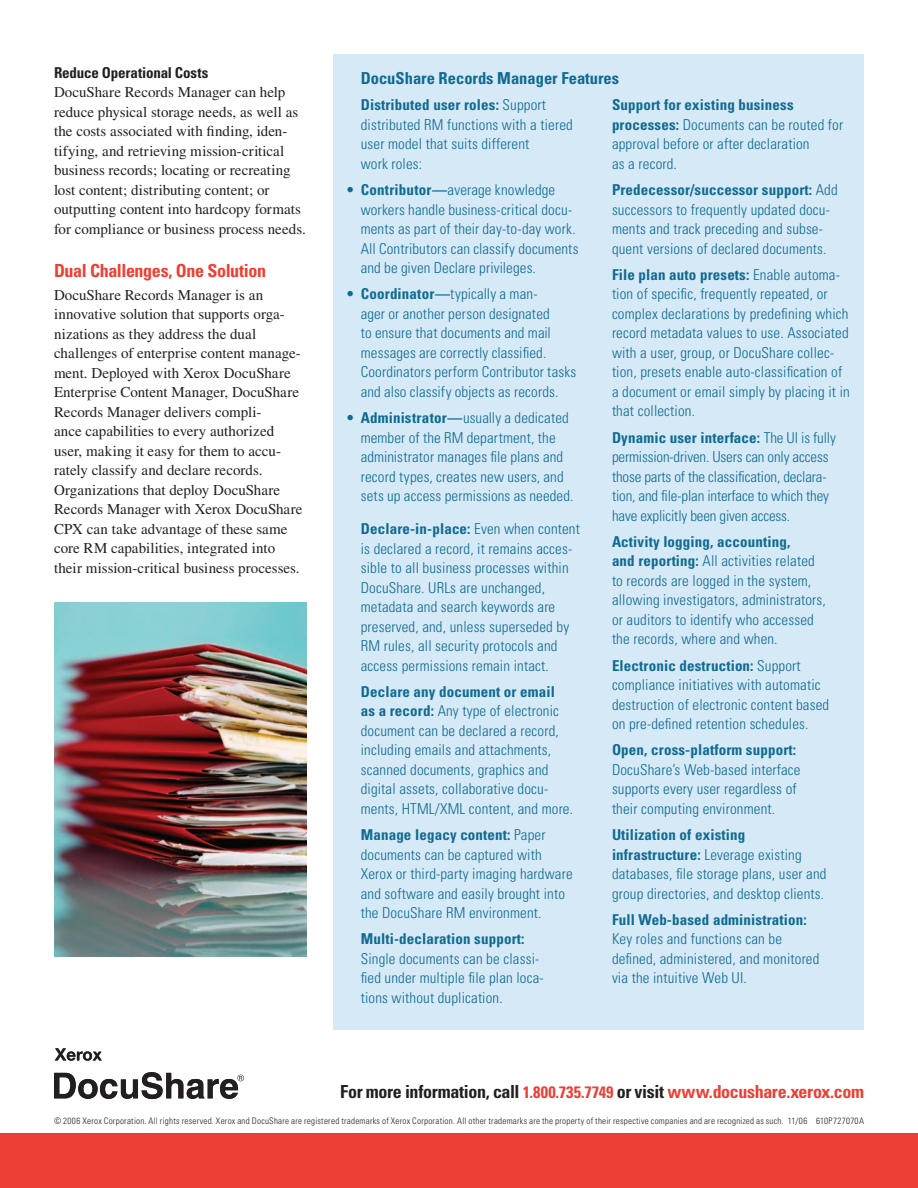
<style>
.page{position:relative;width:918px;height:1188px;background:#fff}
.page>*{position:absolute;margin:0;border:0;box-sizing:border-box;transform-origin:0 0}
.t1{font:700 condensed 18px "Univers";letter-spacing:-.02em;color:#231f20}
.t2{font:700 condensed 18px "Univers";letter-spacing:-.02em;color:#ee3f34}
.t3{font:700 condensed 16.5px "Univers";color:#106b90}
.t4{font:300 condensed 15px/19.5px "Univers";letter-spacing:.01em;color:#106b90}
.t5{font:15px/19.5px "Times";color:#231f20}
.t6{font:300 condensed 15px/19.5px "Univers";letter-spacing:-.01em;color:#106b90}
.t7{font:700 condensed 15px "Univers";letter-spacing:.01em;color:#106b90}
.t8{font:700 condensed 15px "Univers";letter-spacing:-.01em;color:#231f20}
.t9{font:300 condensed 9px "Univers";letter-spacing:.03em;color:#231f20}
.s1{font-weight:700}
.s2{font-size:16.5px;color:#ee3f34}
.s3{color:#ee3f34}
</style>
<div class="page">
<div style="left:0;top:1134px;width:918px;height:54px;background:#ee3f34"></div>
<div style="left:333px;top:54px;width:531px;height:976px;background:#d6e9f7"></div>
<svg style="left:55px;top:1048px;width:47px;height:13px"></svg>
<svg style="left:54px;top:1072px;width:190px;height:27px"></svg>
<img style="left:54px;top:603px;width:252px;height:353px">
<p class="t8" style="left:54px;top:63px;width:156px">Reduce Operational Costs</p>
<p class="t5" style="left:54px;top:83px;width:253px">DocuShare Records Manager can help reduce physical storage needs, as well as the costs associated with finding, iden&shy;tifying, and retrieving mission-critical business records; locating or recreating lost content; distributing content; or outputting content into hardcopy formats for compliance or business process needs.</p>
<p class="t2" style="left:54px;top:259px;width:214px">Dual Challenges, One Solution</p>
<p class="t5" style="left:54px;top:285px;width:250px">DocuShare Records Manager is an innovative solution that supports orga&shy;nizations as they address the dual challenges of enterprise content manage&shy;ment. Deployed with Xerox DocuShare Enterprise Content Manager, DocuShare Records Manager delivers compli-<br>ance capabilities to every authorized user, making it easy for them to accu&shy;rately classify and declare records.<br>Organizations that deploy DocuShare Records Manager with Xerox DocuShare CPX can take advantage of these same core RM capabilities, integrated into their mission-critical business processes.</p>
<p class="t3" style="left:361px;top:68px;width:260px">DocuShare Records Manager Features</p>
<p class="t4" style="left:361px;top:95px;width:214px"><span class="s1">Distributed user roles:</span> Support distributed RM functions with a tiered user model that suits different<br>work roles:</p>
<p class="t4" style="left:361px;top:180px;width:219px"><span class="s1">Contributor—</span>average knowledge workers handle business-critical docu&shy;ments as part of their day-to-day work.<br>All Contributors can classify documents and be given Declare privileges.</p>
<p class="t4" style="left:361px;top:284px;width:217px"><span class="s1">Coordinator—</span>typically a man-<br>ager or another person designated<br>to ensure that documents and mail messages are correctly classified.<br>Coordinators perform Contributor tasks and also classify objects as records.</p>
<p class="t4" style="left:361px;top:408px;width:214px"><span class="s1">Administrator—</span>usually a dedicated member of the RM department, the administrator manages file plans and record types, creates new users, and sets up access permissions as needed.</p>
<p class="t4" style="left:361px;top:519px;width:221px"><span class="s1">Declare-in-place:</span> Even when content is declared a record, it remains acces&shy;sible to all business processes within DocuShare. URLs are unchanged, metadata and search keywords are preserved, and, unless superseded by RM rules, all security protocols and access permissions remain intact.</p>
<p class="t4" style="left:361px;top:682px;width:214px"><span class="s1">Declare any document or email<br>as a record:</span> Any type of electronic document can be declared a record, including emails and attachments, scanned documents, graphics and digital assets, collaborative docu&shy;ments, HTML/XML content, and more.</p>
<p class="t4" style="left:361px;top:825px;width:213px"><span class="s1">Manage legacy content:</span> Paper documents can be captured with Xerox or third-party imaging hardware and software and easily brought into the DocuShare RM environment.</p>
<p class="t7" style="left:361px;top:930px;width:165px">Multi-declaration support:</p>
<p class="t4" style="left:361px;top:949px;width:184px">Single documents can be classi&shy;fied under multiple file plan loca&shy;tions without duplication.</p>
<p class="t4" style="left:612px;top:95px;width:233px"><span class="s1">Support for existing business processes:</span> Documents can be routed for approval before or after declaration<br>as a record.</p>
<p class="t4" style="left:612px;top:180px;width:227px"><span class="s1">Predecessor/successor support:</span> Add successors to frequently updated docu&shy;ments and track preceding and subse&shy;quent versions of declared documents.</p>
<p class="t4" style="left:612px;top:265px;width:239px"><span class="s1">File plan auto presets:</span> Enable automa&shy;tion of specific, frequently repeated, or complex declarations by predefining which record metadata values to use. Associated with a user, group, or DocuShare collec&shy;tion, presets enable auto-classification of a document or email simply by placing it in that collection.</p>
<p class="t6" style="left:612px;top:428px;width:225px"><span class="s1">Dynamic user interface:</span> The UI is fully permission-driven. Users can only access those parts of the classification, declara&shy;tion, and file-plan interface to which they have explicitly been given access.</p>
<p class="t4" style="left:612px;top:532px;width:215px"><span class="s1">Activity logging, accounting,<br>and reporting:</span> All activities related to records are logged in the system, allowing investigators, administrators, or auditors to identify who accessed the records, where and when.</p>
<p class="t4" style="left:612px;top:656px;width:219px"><span class="s1">Electronic destruction:</span> Support compliance initiatives with automatic destruction of electronic content based on pre-defined retention schedules.</p>
<p class="t7" style="left:612px;top:741px;width:186px">Open, cross-platform support:</p>
<p class="t4" style="left:612px;top:760px;width:190px">DocuShare’s Web-based interface supports every user regardless of their computing environment.</p>
<p class="t4" style="left:612px;top:825px;width:216px"><span class="s1">Utilization of existing infrastructure:</span> Leverage existing databases, file storage plans, user and group directories, and desktop clients.</p>
<p class="t7" style="left:612px;top:910px;width:196px">Full Web-based administration:</p>
<p class="t4" style="left:612px;top:929px;width:209px">Key roles and functions can be defined, administered, and monitored via the intuitive Web UI.</p>
<p class="t7" style="left:347px;top:181px;width:8px">•</p>
<p class="t7" style="left:347px;top:285px;width:8px">•</p>
<p class="t7" style="left:347px;top:409px;width:8px">•</p>
<p class="t1" style="left:340px;top:1081px;width:526px">For more information, call <span class="s2">1.800.735.7749</span> or visit <span class="s3">www.docushare.xerox.com</span></p>
<p class="t9" style="left:54px;top:1116px;width:755px">© 2006 Xerox Corporation. All rights reserved. Xerox and DocuShare are registered trademarks of Xerox Corporation. All other trademarks are the property of their respective companies and are recognized as such. 11/06</p>
<p class="t9" style="left:816px;top:1116px;width:49px">610P727070A</p>
</div>
